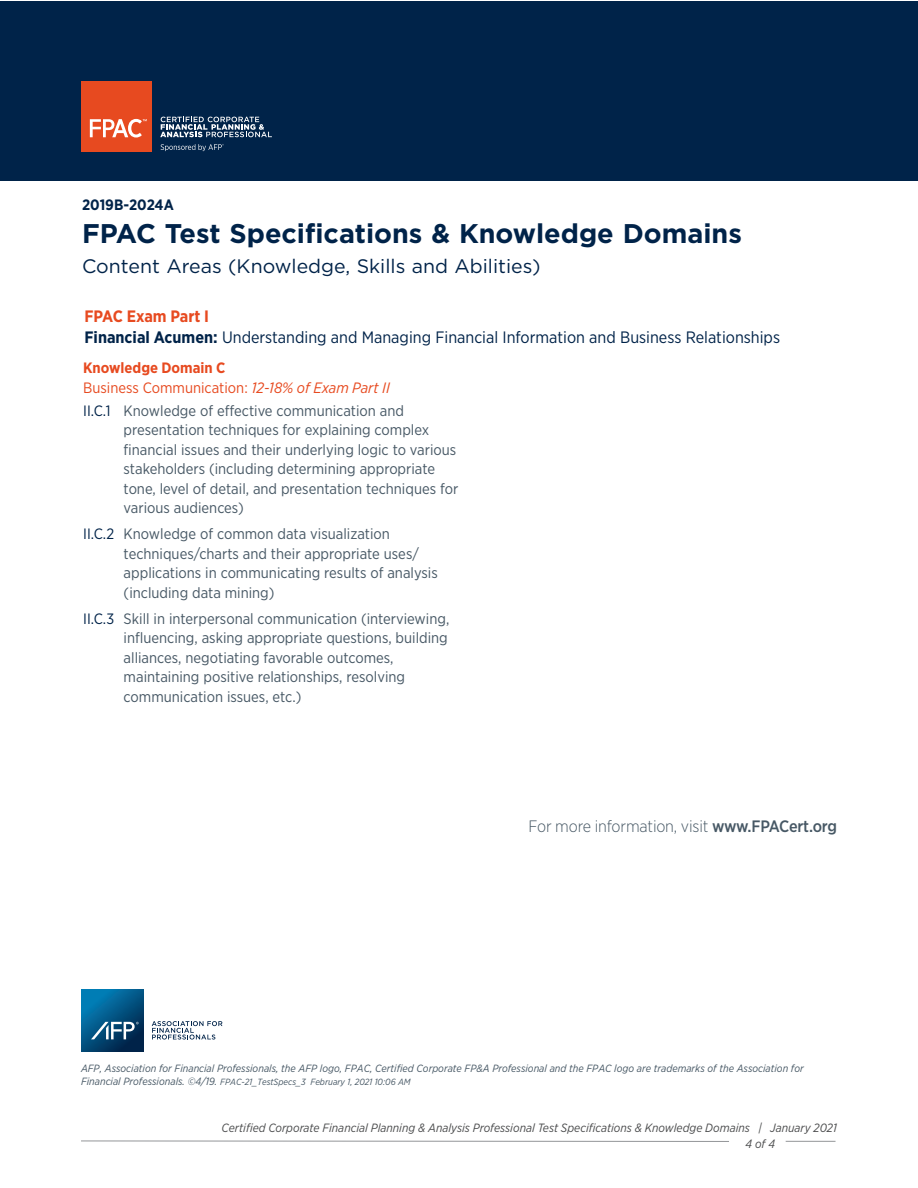
<style>
.page{position:relative;width:918px;height:1188px;background:#fff}
.page>*{position:absolute;margin:0;border:0;box-sizing:border-box;transform-origin:0 0}
.SubHead{font:700 27px "Gotham";color:#002349}
.SubHead-2{font:19.5px "Gotham";color:#002349}
.KSA_Exam_Part_Descri{font:16.5px "Gotham Narrow";color:#002349}
.t1{font:300 16.5px "Gotham Narrow";letter-spacing:-.01em;color:#475865}
.KSA_Exam_Part{font:700 16.5px "Gotham Narrow";color:#e74a20}
.KSA_listing{font:15px/19.5px "Gotham Narrow";color:#475865}
.KSA_Domain_Descripti{font:15px "Gotham Narrow";color:#e74a20}
.KSA_Domain{font:700 15px "Gotham Narrow";color:#e74a20}
.SubHead-3{font:700 15px "Gotham Narrow";color:#002349}
.t2{font:italic 12px/16.2px "Gotham Narrow";color:#4b4c4d}
.t3{font:italic 10.5px "Gotham Narrow";color:#475865}
.t4{font:italic 9px "Gotham Narrow";color:#475865}
.s1{font-weight:700}
.s2{font-style:italic}
.s3{color:#002349}
.s4{font-weight:500}
.s5{font-size:10.5px}
</style>
<div class="page">
<svg style="left:81px;top:1140px;width:648px;height:2px"></svg>
<hr style="left:786px;top:1141px;width:50px;height:1px;background:#939598">
<svg style="left:81px;top:989px;width:63px;height:63px;background:#025584"></svg>
<svg style="left:91px;top:1022px;width:48px;height:17px"></svg>
<svg style="left:152px;top:1021px;width:70px;height:19px"></svg>
<div style="left:1px;top:1px;width:917px;height:180px;background:#002349"></div>
<div style="left:81px;top:81px;width:70px;height:70px;background:#e74a20"></div>
<svg style="left:161px;top:144px;width:63px;height:7px"></svg>
<svg style="left:160px;top:117px;width:112px;height:20px"></svg>
<svg style="left:90px;top:119px;width:57px;height:19px"></svg>
<p class="SubHead-3" style="left:82px;top:195px;width:93px">2019B-2024A</p>
<p class="SubHead" style="left:82px;top:216px;width:661px">FPAC Test Specifications &amp; Knowledge Domains</p>
<p class="SubHead-2" style="left:82px;top:253px;width:460px">Content Areas (Knowledge, Skills and Abilities)</p>
<p class="KSA_Exam_Part" style="left:84px;top:305px;width:126px">FPAC Exam Part I</p>
<p class="KSA_Exam_Part_Descri" style="left:84px;top:327px;width:697px"><span class="s1">Financial Acumen:</span> Understanding and Managing Financial Information and Business Relationships</p>
<p class="KSA_Domain" style="left:83px;top:358px;width:144px">Knowledge Domain C</p>
<p class="KSA_Domain_Descripti" style="left:83px;top:379px;width:308px">Business Communication: <span class="s2">12-18% of Exam Part II</span></p>
<p class="KSA_listing" style="left:124px;top:401px;width:336px;text-indent:-41px"><span class="s3">II.C.1</span> Knowledge of effective communication and presentation techniques for explaining complex financial issues and their underlying logic to various stakeholders (including determining appropriate tone, level of detail, and presentation techniques for various audiences)</p>
<p class="KSA_listing" style="left:124px;top:524px;width:316px;text-indent:-41px"><span class="s3">II.C.2</span> Knowledge of common data visualization techniques/charts and their appropriate uses/ applications in communicating results of analysis (including data mining)</p>
<p class="KSA_listing" style="left:124px;top:609px;width:327px;text-indent:-41px"><span class="s3">II.C.3</span> Skill in interpersonal communication (interviewing, influencing, asking appropriate questions, building alliances, negotiating favorable outcomes, maintaining positive relationships, resolving communication issues, etc.)</p>
<p class="t1" style="left:528px;top:816px;width:310px">For more information, visit <span class="s4">www.FPACert.org</span></p>
<p class="t3" style="left:81px;top:1062px;width:724px">AFP, Association for Financial Professionals, the AFP logo, FPAC, Certified Corporate FP&amp;A Professional and the FPAC logo are trademarks of the Association for</p>
<p class="t4" style="left:81px;top:1076px;width:331px"><span class="s5">Financial Professionals. ©4/19.</span> FPAC-21_TestSpecs_3 February 1, 2021 10:06 AM</p>
<p class="t2" style="left:746px;top:1119px;width:93px;text-indent:-524px">Certified Corporate Financial Planning &amp; Analysis Professional Test Specifications &amp; Knowledge Domains | January 2021<br>4 of 4</p>
</div>
